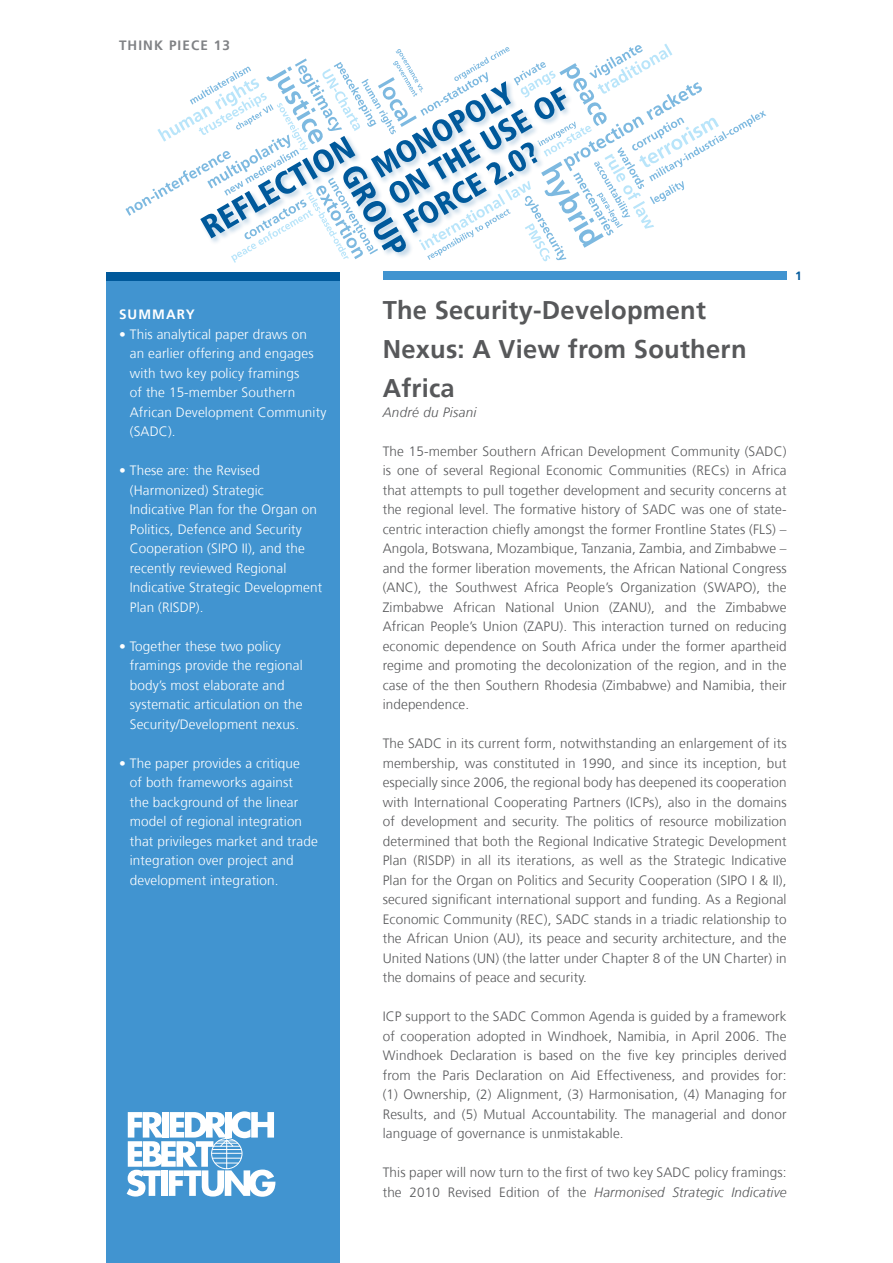
<style>
.page{position:relative;width:893px;height:1263px;background:#fff}
.page>*{position:absolute;margin:0;border:0;box-sizing:border-box;transform-origin:0 0}
.t1{font:700 25.5px/39px "Frutiger";letter-spacing:.01em;color:#57585a}
.t2{font:300 13.5px/19.5px "Frutiger";letter-spacing:.01em;color:#57585a;text-align:justify}
.t3{font:300 13.5px/19.5px "Frutiger";letter-spacing:.01em;color:#fff}
.t4{font:italic 300 13.5px "Frutiger";letter-spacing:.02em;color:#57585a}
.t5{font:700 13.5px "Frutiger";letter-spacing:.08em;color:#808285}
.t6{font:700 13.5px "Frutiger";letter-spacing:.08em;color:#fff}
.t7{font:700 12px "Frutiger";color:#00599b}
.s1{font-style:italic}
</style>
<div class="page">
<div style="left:106px;top:276px;width:234px;height:987px;background:#4194d0"></div>
<svg style="left:127px;top:1111px;width:148px;height:86px"></svg>
<div style="left:106px;top:272px;width:234px;height:9px;background:#00599b"></div>
<div style="left:383px;top:272px;width:404px;height:8px;background:#4194d0"></div>
<svg style="left:125px;top:44px;width:641px;height:219px"></svg>
<p class="t5" style="left:119px;top:37px;width:112px">THINK PIECE 13</p>
<p class="t6" style="left:119px;top:306px;width:77px">Summary</p>
<p class="t3" style="left:130px;top:324px;width:198px;text-indent:-11px">• This analytical paper draws on<br>an earlier offering and engages with two key policy framings<br>of the 15-member Southern<br>African Development Community (SADC).</p>
<p class="t3" style="left:130px;top:461px;width:194px;text-indent:-11px">• These are: the Revised (Harmonized) Strategic<br>Indicative Plan for the Organ on<br>Politics, Defence and Security<br>Cooperation (SIPO II), and the recently reviewed Regional<br>Indicative Strategic Development<br>Plan (RISDP).</p>
<p class="t3" style="left:130px;top:636px;width:174px;text-indent:-11px">• Together these two policy framings provide the regional body’s most elaborate and systematic articulation on the<br>Security/Development nexus.</p>
<p class="t3" style="left:130px;top:753px;width:189px;text-indent:-11px">• The paper provides a critique<br>of both frameworks against<br>the background of the linear model of regional integration that privileges market and trade integration over project and development integration.</p>
<h1 class="t1" style="left:383px;top:291px;width:365px">The Security-Development<br>Nexus: A View from Southern<br>Africa</h1>
<p class="t4" style="left:383px;top:404px;width:95px">André du Pisani</p>
<p class="t2" style="left:383px;top:441px;width:405px">The 15-member Southern African Development Community (SADC) is one of several Regional Economic Communities (RECs) in Africa that attempts to pull together development and security concerns at the regional level. The formative history of SADC was one of state&shy;centric interaction chiefly amongst the former Frontline States (FLS) – Angola, Botswana, Mozambique, Tanzania, Zambia, and Zimbabwe – and the former liberation movements, the African National Congress (ANC), the Southwest Africa People’s Organization (SWAPO), the Zimbabwe African National Union (ZANU), and the Zimbabwe African People’s Union (ZAPU). This interaction turned on reducing economic dependence on South Africa under the former apartheid regime and promoting the decolonization of the region, and in the case of the then Southern Rhodesia (Zimbabwe) and Namibia, their independence.</p>
<p class="t2" style="left:383px;top:734px;width:405px">The SADC in its current form, notwithstanding an enlargement of its membership, was constituted in 1990, and since its inception, but especially since 2006, the regional body has deepened its cooperation with International Cooperating Partners (ICPs), also in the domains of development and security. The politics of resource mobilization determined that both the Regional Indicative Strategic Development Plan (RISDP) in all its iterations, as well as the Strategic Indicative Plan for the Organ on Politics and Security Cooperation (SIPO I &amp; II), secured significant international support and funding. As a Regional Economic Community (REC), SADC stands in a triadic relationship to the African Union (AU), its peace and security architecture, and the United Nations (UN) (the latter under Chapter 8 of the UN Charter) in the domains of peace and security.</p>
<p class="t2" style="left:383px;top:1007px;width:405px">ICP support to the SADC Common Agenda is guided by a framework of cooperation adopted in Windhoek, Namibia, in April 2006. The Windhoek Declaration is based on the five key principles derived from the Paris Declaration on Aid Effectiveness, and provides for: (1) Ownership, (2) Alignment, (3) Harmonisation, (4) Managing for Results, and (5) Mutual Accountability. The managerial and donor language of governance is unmistakable.</p>
<p class="t2" style="left:383px;top:1163px;width:405px">This paper will now turn to the first of two key SADC policy framings: the 2010 Revised Edition of the <span class="s1">Harmonised Strategic Indicative</span></p>
<p class="t7" style="left:795px;top:269px;width:8px">1</p>
</div>
